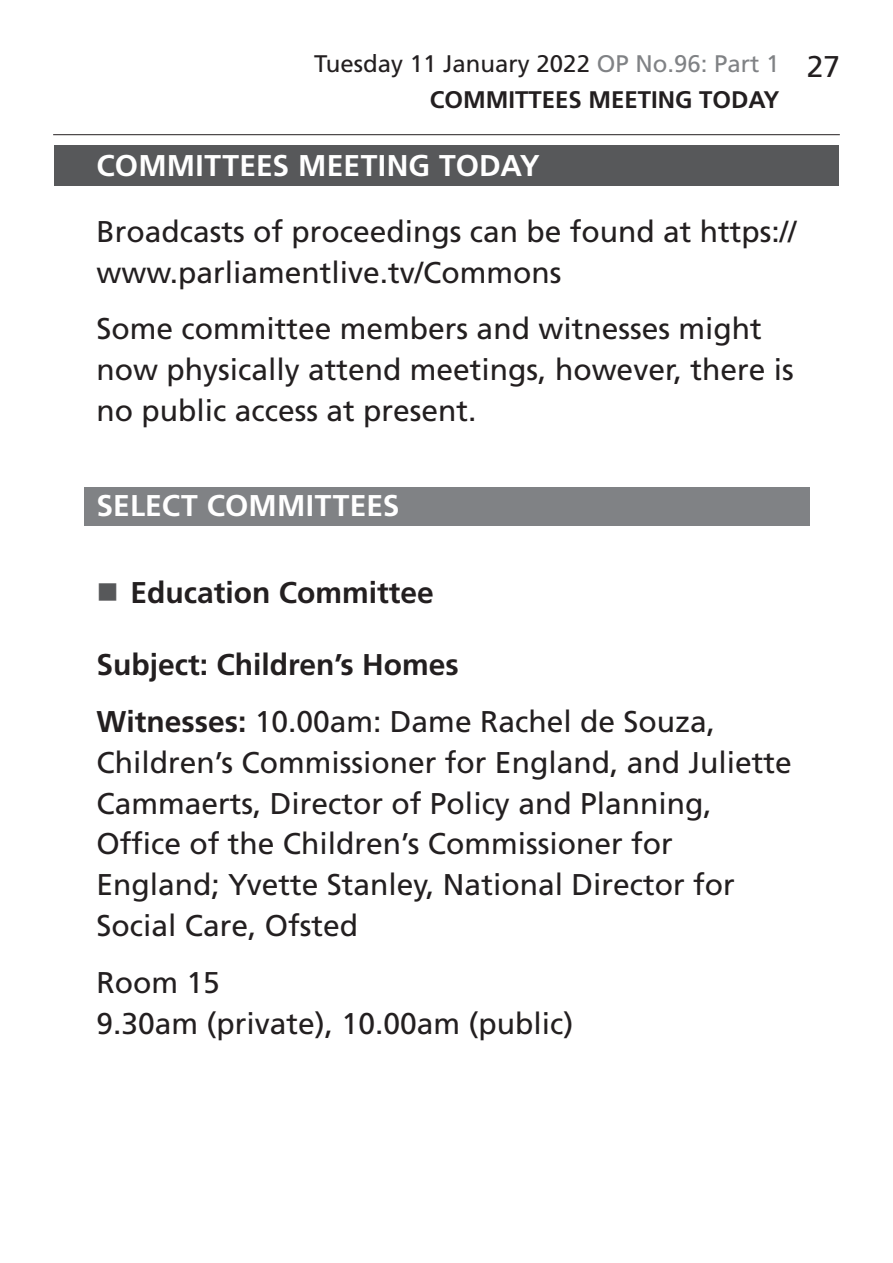
<style>
.page{position:relative;width:893px;height:1263px;background:#fff}
.page>*{position:absolute;margin:0;border:0;box-sizing:border-box;transform-origin:0 0}
.t1{font:30px/41px "Frutiger LT Std";color:#231f20}
.BoldTimingHeading{font:700 30px "Frutiger LT Std";color:#231f20}
.Heading1Grey{font:700 30px "Frutiger LT Std";letter-spacing:.01em;color:#fff}
.Heading2Grey{font:700 30px "Frutiger LT Std";letter-spacing:.005em;color:#fff}
.t2{font:24px/35.5px "Frutiger LT Std";color:#231f20}
.t3{font:700 24px "Frutiger LT Std";color:#231f20}
.s1{color:#808285}
.s2{font-weight:700}
</style>
<div class="page">
<hr style="left:53px;top:134px;width:787px;height:1px;background:#231f20">
<div style="left:54px;top:146px;width:785px;height:40px;background:#57585a"></div>
<div style="left:84px;top:487px;width:725px;height:39px;background:#808285"></div>
<p class="t2" style="left:430px;top:46px;width:351px;text-indent:-115px">Tuesday 11 January 2022 <span class="s1">OP No.96: Part 1<br></span><span class="s2">Committees</span></p>
<p class="t3" style="left:588px;top:85px;width:37px">Meeting</p>
<p class="t3" style="left:699px;top:85px;width:31px">Today</p>
<p class="t1" style="left:807px;top:46px;width:35px">27</p>
<p class="Heading1Grey" style="left:97px;top:148px;width:445px">COMMITTEES MEETING TODAY</p>
<p class="t1" style="left:97px;top:211px;width:701px">Broadcasts of proceedings can be found at https:// www.parliamentlive.tv/Commons</p>
<p class="t1" style="left:97px;top:309px;width:699px">Some committee members and witnesses might now physically attend meetings, however, there is no public access at present.</p>
<p class="Heading2Grey" style="left:97px;top:488px;width:305px">SELECT COMMITTEES</p>
<p class="BoldTimingHeading" style="left:131px;top:575px;width:305px">Education Committee</p>
<p class="BoldTimingHeading" style="left:97px;top:647px;width:364px">Subject: Children’s Homes</p>
<p class="t1" style="left:97px;top:701px;width:697px"><span class="s2">Witnesses:</span> 10.00am: Dame Rachel de Souza, Children’s Commissioner for England, and Juliette Cammaerts, Director of Policy and Planning, Office of the Children’s Commissioner for England; Yvette Stanley, National Director for Social Care, Ofsted</p>
<p class="t1" style="left:97px;top:962px;width:478px">Room 15<br>9.30am (private), 10.00am (public)</p>
</div>
